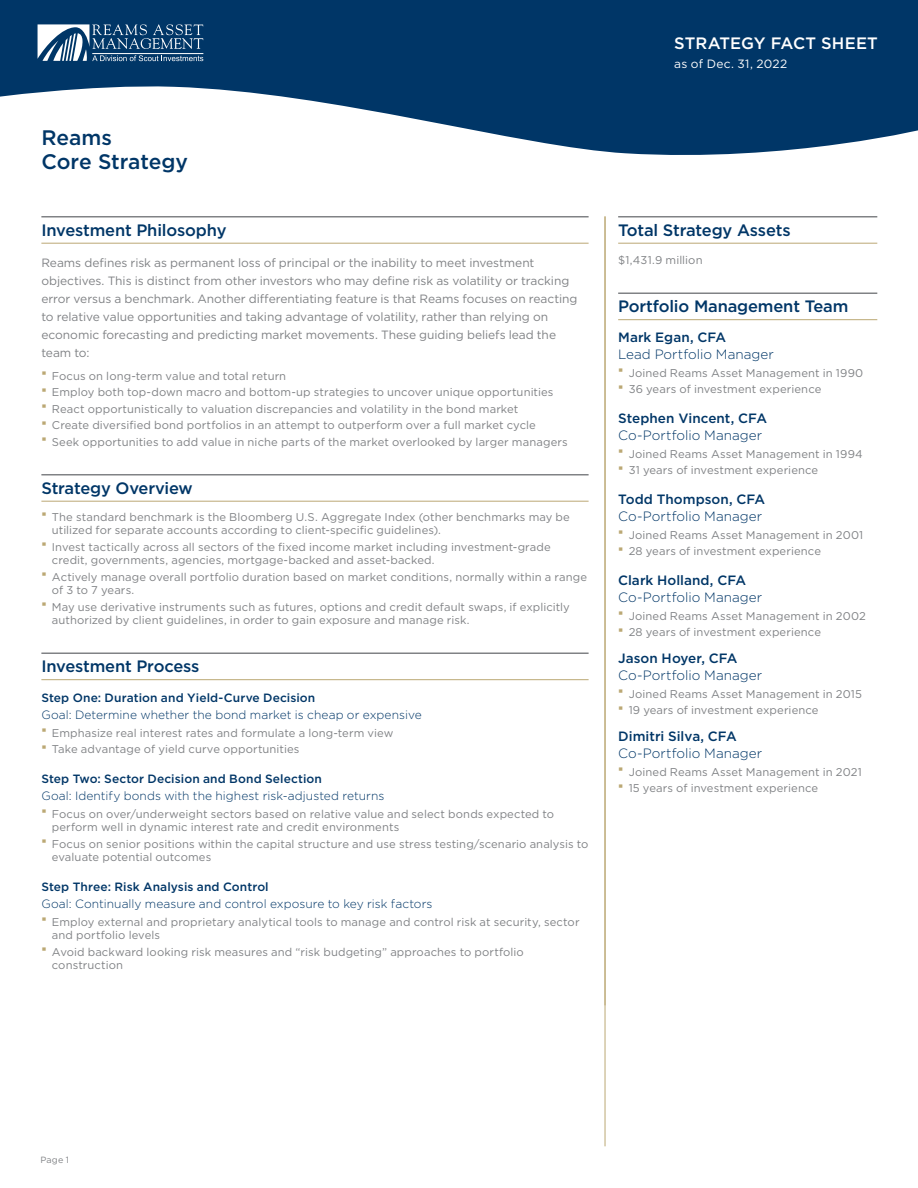
<style>
.page{position:relative;width:918px;height:1188px;background:#fff}
.page>*{position:absolute;margin:0;border:0;box-sizing:border-box;transform-origin:0 0}
.t1{font:500 21px/24px "Gotham";letter-spacing:-.005em;color:#003667}
.S__01__Blue_Heads{font:500 16.5px "Gotham";letter-spacing:-.01em;color:#003667}
.t2{font:500 16.5px "Gotham";color:#fff}
.S__01__Names_Subtitl{font:300 13.5px "Gotham";letter-spacing:.005em;color:#003667}
.S__01__Names_Title{font:500 13.5px "Gotham";letter-spacing:.005em;color:#003667}
.S__02__Body{font:12px/18px "Gotham";letter-spacing:-.005em;color:#808285}
.S__01__Names_Subtitl-2{font:300 12px "Gotham";letter-spacing:.005em;color:#003667}
.S__01__Names_Title-2{font:500 12px "Gotham";letter-spacing:.01em;color:#003667}
.t3{font:12px "Gotham";letter-spacing:.02em;color:#fff}
.S__02__Body-2{font:11.25px/13.5px "Gotham";letter-spacing:.01em;color:#808285}
.t4{font:9px "Gotham";color:#808285}
.s1{font-family:"Franklin Gothic";font-size:15px;color:#bba874}
</style>
<div class="page">
<svg style="left:1px;top:1px;width:917px;height:154px;fill:#003667"></svg>
<svg style="left:38px;top:24px;width:165px;height:37px"></svg>
<hr style="left:92px;top:54px;width:111px;height:1px;background:#fff">
<hr style="left:618px;top:216px;width:259px;height:2px;background:#808285">
<hr style="left:618px;top:243px;width:259px;height:1px;background:#bba874">
<hr style="left:618px;top:292px;width:259px;height:2px;background:#808285">
<hr style="left:618px;top:319px;width:259px;height:1px;background:#bba874">
<hr style="left:41px;top:216px;width:548px;height:2px;background:#808285">
<hr style="left:41px;top:243px;width:548px;height:1px;background:#bba874">
<hr style="left:41px;top:474px;width:548px;height:2px;background:#808285">
<hr style="left:41px;top:501px;width:548px;height:1px;background:#bba874">
<hr style="left:41px;top:652px;width:548px;height:2px;background:#808285">
<hr style="left:41px;top:679px;width:548px;height:1px;background:#bba874">
<hr style="left:605px;top:216px;width:1px;height:930px;background:#bba874">
<p class="t1" style="left:41px;top:126px;width:148px">Reams<br>Core Strategy</p>
<p class="S__01__Blue_Heads" style="left:41px;top:219px;width:187px">Investment Philosophy</p>
<p class="S__02__Body" style="left:41px;top:253px;width:538px">Reams defines risk as permanent loss of principal or the inability to meet investment objectives. This is distinct from other investors who may define risk as volatility or tracking error versus a benchmark. Another differentiating feature is that Reams focuses on reacting to relative value opportunities and taking advantage of volatility, rather than relying on economic forecasting and predicting market movements. These guiding beliefs lead the team to:</p>
<p class="S__02__Body-2" style="left:41px;top:369px;width:246px"><span class="s1">▪</span> Focus on long-term value and total return</p>
<p class="S__02__Body-2" style="left:41px;top:385px;width:514px"><span class="s1">▪</span> Employ both top-down macro and bottom-up strategies to uncover unique opportunities</p>
<p class="S__02__Body-2" style="left:41px;top:402px;width:479px"><span class="s1">▪</span> React opportunistically to valuation discrepancies and volatility in the bond market</p>
<p class="S__02__Body-2" style="left:41px;top:418px;width:496px"><span class="s1">▪</span> Create diversified bond portfolios in an attempt to outperform over a full market cycle</p>
<p class="S__02__Body-2" style="left:41px;top:435px;width:528px"><span class="s1">▪</span> Seek opportunities to add value in niche parts of the market overlooked by larger managers</p>
<p class="S__01__Blue_Heads" style="left:41px;top:477px;width:153px">Strategy Overview</p>
<p class="S__02__Body-2" style="left:52px;top:510px;width:519px;text-indent:-10px"><span class="s1">▪</span> The standard benchmark is the Bloomberg U.S. Aggregate Index (other benchmarks may be utilized for separate accounts according to client-specific guidelines).</p>
<p class="S__02__Body-2" style="left:52px;top:540px;width:500px;text-indent:-10px"><span class="s1">▪</span> Invest tactically across all sectors of the fixed income market including investment-grade credit, governments, agencies, mortgage-backed and asset-backed.</p>
<p class="S__02__Body-2" style="left:52px;top:570px;width:537px;text-indent:-10px"><span class="s1">▪</span> Actively manage overall portfolio duration based on market conditions, normally within a range of 3 to 7 years.</p>
<p class="S__02__Body-2" style="left:52px;top:600px;width:519px;text-indent:-10px"><span class="s1">▪</span> May use derivative instruments such as futures, options and credit default swaps, if explicitly authorized by client guidelines, in order to gain exposure and manage risk.</p>
<p class="S__01__Blue_Heads" style="left:41px;top:655px;width:159px">Investment Process</p>
<p class="S__01__Names_Title-2" style="left:41px;top:690px;width:276px">Step One: Duration and Yield-Curve Decision</p>
<p class="S__01__Names_Subtitl-2" style="left:41px;top:708px;width:382px">Goal: Determine whether the bond market is cheap or expensive</p>
<p class="S__02__Body-2" style="left:41px;top:726px;width:354px"><span class="s1">▪</span> Emphasize real interest rates and formulate a long-term view</p>
<p class="S__02__Body-2" style="left:41px;top:742px;width:259px"><span class="s1">▪</span> Take advantage of yield curve opportunities</p>
<p class="S__01__Names_Title-2" style="left:41px;top:771px;width:282px">Step Two: Sector Decision and Bond Selection</p>
<p class="S__01__Names_Subtitl-2" style="left:41px;top:789px;width:345px">Goal: Identify bonds with the highest risk-adjusted returns</p>
<p class="S__02__Body-2" style="left:52px;top:807px;width:504px;text-indent:-10px"><span class="s1">▪</span> Focus on over/underweight sectors based on relative value and select bonds expected to perform well in dynamic interest rate and credit environments</p>
<p class="S__02__Body-2" style="left:52px;top:837px;width:538px;text-indent:-10px"><span class="s1">▪</span> Focus on senior positions within the capital structure and use stress testing/scenario analysis to evaluate potential outcomes</p>
<p class="S__01__Names_Title-2" style="left:41px;top:879px;width:229px">Step Three: Risk Analysis and Control</p>
<p class="S__01__Names_Subtitl-2" style="left:41px;top:897px;width:393px">Goal: Continually measure and control exposure to key risk factors</p>
<p class="S__02__Body-2" style="left:52px;top:915px;width:529px;text-indent:-10px"><span class="s1">▪</span> Employ external and proprietary analytical tools to manage and control risk at security, sector and portfolio levels</p>
<p class="S__02__Body-2" style="left:52px;top:945px;width:473px;text-indent:-10px"><span class="s1">▪</span> Avoid backward looking risk measures and “risk budgeting” approaches to portfolio construction</p>
<h2 class="t2" style="left:674px;top:32px;width:205px">STRATEGY FACT SHEET</h2>
<p class="t3" style="left:674px;top:56px;width:115px">as of Dec. 31, 2022</p>
<p class="S__01__Blue_Heads" style="left:618px;top:219px;width:174px">Total Strategy Assets</p>
<p class="S__02__Body-2" style="left:618px;top:253px;width:86px">$1,431.9 million</p>
<p class="S__01__Blue_Heads" style="left:618px;top:295px;width:232px">Portfolio Management Team</p>
<p class="S__01__Names_Title" style="left:618px;top:328px;width:110px">Mark Egan, CFA</p>
<p class="S__01__Names_Subtitl" style="left:618px;top:346px;width:157px">Lead Portfolio Manager</p>
<p class="S__02__Body-2" style="left:618px;top:366px;width:247px"><span class="s1">▪</span> Joined Reams Asset Management in 1990</p>
<p class="S__02__Body-2" style="left:618px;top:382px;width:205px"><span class="s1">▪</span> 36 years of investment experience</p>
<p class="S__01__Names_Title" style="left:618px;top:409px;width:150px">Stephen Vincent, CFA</p>
<p class="S__01__Names_Subtitl" style="left:618px;top:427px;width:146px">Co-Portfolio Manager</p>
<p class="S__02__Body-2" style="left:618px;top:447px;width:246px"><span class="s1">▪</span> Joined Reams Asset Management in 1994</p>
<p class="S__02__Body-2" style="left:618px;top:463px;width:202px"><span class="s1">▪</span> 31 years of investment experience</p>
<p class="S__01__Names_Title" style="left:618px;top:490px;width:149px">Todd Thompson, CFA</p>
<p class="S__01__Names_Subtitl" style="left:618px;top:508px;width:146px">Co-Portfolio Manager</p>
<p class="S__02__Body-2" style="left:618px;top:528px;width:247px"><span class="s1">▪</span> Joined Reams Asset Management in 2001</p>
<p class="S__02__Body-2" style="left:618px;top:544px;width:204px"><span class="s1">▪</span> 28 years of investment experience</p>
<p class="S__01__Names_Title" style="left:618px;top:571px;width:129px">Clark Holland, CFA</p>
<p class="S__01__Names_Subtitl" style="left:618px;top:589px;width:146px">Co-Portfolio Manager</p>
<p class="S__02__Body-2" style="left:618px;top:609px;width:249px"><span class="s1">▪</span> Joined Reams Asset Management in 2002</p>
<p class="S__02__Body-2" style="left:618px;top:625px;width:204px"><span class="s1">▪</span> 28 years of investment experience</p>
<p class="S__01__Names_Title" style="left:618px;top:649px;width:121px">Jason Hoyer, CFA</p>
<p class="S__01__Names_Subtitl" style="left:618px;top:667px;width:146px">Co-Portfolio Manager</p>
<p class="S__02__Body-2" style="left:618px;top:687px;width:245px"><span class="s1">▪</span> Joined Reams Asset Management in 2015</p>
<p class="S__02__Body-2" style="left:618px;top:703px;width:202px"><span class="s1">▪</span> 19 years of investment experience</p>
<p class="S__01__Names_Title" style="left:618px;top:727px;width:120px">Dimitri Silva, CFA</p>
<p class="S__01__Names_Subtitl" style="left:618px;top:745px;width:146px">Co-Portfolio Manager</p>
<p class="S__02__Body-2" style="left:618px;top:765px;width:245px"><span class="s1">▪</span> Joined Reams Asset Management in 2021</p>
<p class="S__02__Body-2" style="left:618px;top:781px;width:201px"><span class="s1">▪</span> 15 years of investment experience</p>
<p class="t4" style="left:40px;top:1154px;width:30px">Page 1</p>
</div>
